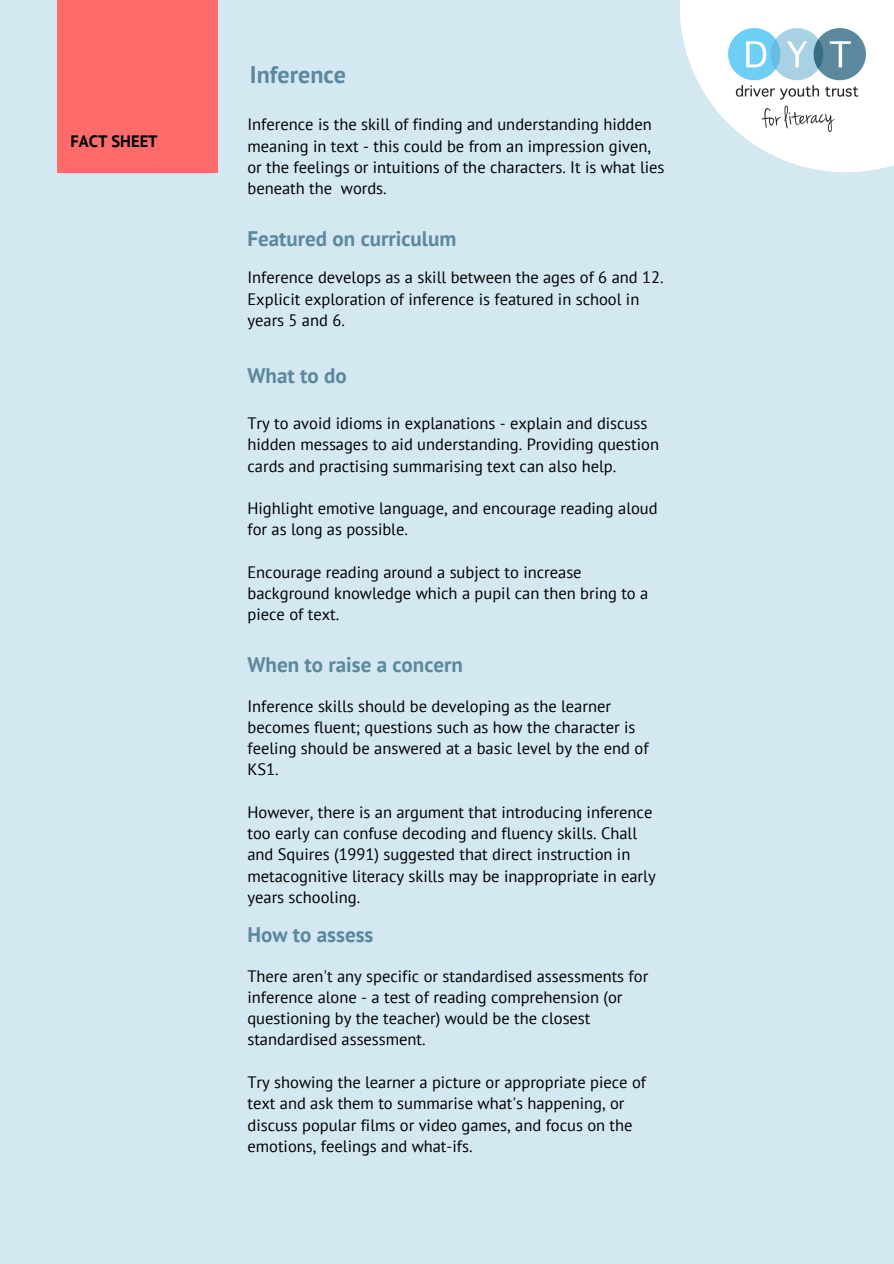
<style>
.page{position:relative;width:894px;height:1264px;background:#fff}
.page>*{position:absolute;margin:0;border:0;box-sizing:border-box;transform-origin:0 0}
.t1{font:700 24px "PT Sans";color:#5b889d}
.t2{font:700 21px "PT Sans";color:#5b889d}
.t3{font:16.5px/21.3px "PT Sans";color:#000}
.t4{font:700 16.5px "PT Sans";color:#000}
</style>
<div class="page">
<div style="left:0;top:0;width:893px;height:1263px;background:#d3e8f1"></div>
<div style="left:57px;top:0;width:160px;height:172px;background:#fd6b6a"></div>
<svg style="left:680px;top:0;width:213px;height:172px"></svg>
<img style="left:728px;top:28px;width:137px;height:104px">
<p class="t4" style="left:70px;top:131px;width:89px">FACT SHEET</p>
<h1 class="t1" style="left:250px;top:59px;width:98px">Inference</h1>
<p class="t3" style="left:247px;top:114px;width:418px">Inference is the skill of finding and understanding hidden meaning in text - this could be from an impression given, or the feelings or intuitions of the characters. It is what lies beneath the words.</p>
<p class="t2" style="left:247px;top:225px;width:210px">Featured on curriculum</p>
<p class="t3" style="left:247px;top:266px;width:417px">Inference develops as a skill between the ages of 6 and 12.<br>Explicit exploration of inference is featured in school in years 5 and 6.</p>
<p class="t2" style="left:247px;top:362px;width:101px">What to do</p>
<p class="t3" style="left:247px;top:412px;width:413px">Try to avoid idioms in explanations - explain and discuss hidden messages to aid understanding. Providing question cards and practising summarising text can also help.</p>
<p class="t3" style="left:247px;top:497px;width:411px">Highlight emotive language, and encourage reading aloud for as long as possible.</p>
<p class="t3" style="left:247px;top:561px;width:402px">Encourage reading around a subject to increase background knowledge which a pupil can then bring to a piece of text.</p>
<p class="t2" style="left:247px;top:651px;width:217px">When to raise a concern</p>
<p class="t3" style="left:247px;top:694px;width:402px">Inference skills should be developing as the learner becomes fluent; questions such as how the character is feeling should be answered at a basic level by the end of KS1.</p>
<p class="t3" style="left:247px;top:801px;width:409px">However, there is an argument that introducing inference too early can confuse decoding and fluency skills. Chall and Squires (1991) suggested that direct instruction in metacognitive literacy skills may be inappropriate in early years schooling.</p>
<p class="t2" style="left:247px;top:921px;width:127px">How to assess</p>
<p class="t3" style="left:247px;top:964px;width:402px">There aren't any specific or standardised assessments for inference alone - a test of reading comprehension (or questioning by the teacher) would be the closest standardised assessment.</p>
<p class="t3" style="left:247px;top:1071px;width:400px">Try showing the learner a picture or appropriate piece of text and ask them to summarise what's happening, or discuss popular films or video games, and focus on the emotions, feelings and what-ifs.</p>
</div>
